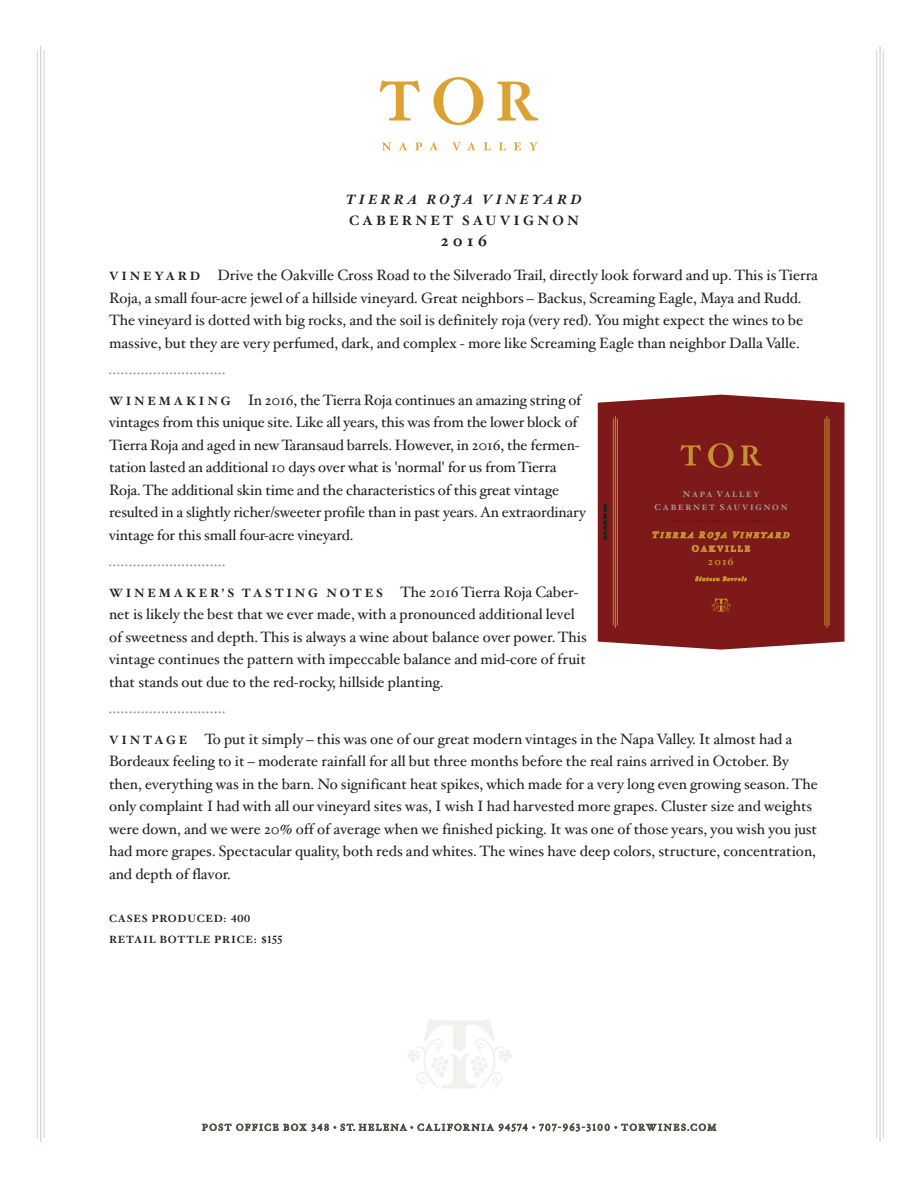
<style>
.page{position:relative;width:918px;height:1188px;background:#fff}
.page>*{position:absolute;margin:0;border:0;box-sizing:border-box;transform-origin:0 0}
.t1{font:700 16.5px "Hoefler Text";color:#231f20}
.t2{font:15px/22.5px "Hoefler Text";color:#231f20}
.t3{font:italic 700 13.5px "Hoefler Text";letter-spacing:.24em;color:#231f20}
.t4{font:700 13.5px "Hoefler Text";letter-spacing:.24em;color:#231f20}
.t5{font:700 12px "Hoefler Text";letter-spacing:.24em;color:#231f20}
.t6{font:700 10.95px "Hoefler Text";color:#c5902f}
.t7{font:700 10.5px/21px "Hoefler Text";letter-spacing:.075em;color:#231f20}
.t8{font:700 7.8px/13.6px "Hoefler Text";letter-spacing:.235em;color:#a4a6a7;text-align:center}
.t9{font:7.5px "Hoefler Text";color:#939598}
.s1{font-weight:700;font-size:12px}
.s2{font-weight:400;font-size:15px}
.s3{font-family:"Hoefler Text Bold Alt";font-weight:400}
.s4{font-size:8.55px}
</style>
<div class="page">
<svg style="left:407px;top:1019px;width:105px;height:71px"></svg>
<svg style="left:434px;top:77px;width:49px;height:48px"></svg>
<svg style="left:497px;top:82px;width:42px;height:39px"></svg>
<svg style="left:380px;top:80px;width:40px;height:41px"></svg>
<svg style="left:452px;top:142px;width:9px;height:9px"></svg>
<svg style="left:467px;top:142px;width:9px;height:8px"></svg>
<svg style="left:484px;top:142px;width:7px;height:8px"></svg>
<svg style="left:499px;top:142px;width:7px;height:8px"></svg>
<svg style="left:514px;top:142px;width:7px;height:8px"></svg>
<svg style="left:529px;top:142px;width:9px;height:8px"></svg>
<svg style="left:382px;top:142px;width:9px;height:9px"></svg>
<svg style="left:399px;top:142px;width:8px;height:8px"></svg>
<svg style="left:415px;top:142px;width:7px;height:8px"></svg>
<svg style="left:429px;top:142px;width:9px;height:8px"></svg>
<svg style="left:202px;top:1124px;width:76px;height:7px"></svg>
<svg style="left:284px;top:1124px;width:22px;height:7px"></svg>
<svg style="left:312px;top:1123px;width:297px;height:8px"></svg>
<svg style="left:615px;top:1123px;width:101px;height:8px"></svg>
<hr style="left:879px;top:46px;width:2px;height:1096px;background:#d8d0c9">
<hr style="left:883px;top:50px;width:1px;height:1088px;background:#d8d0c9">
<hr style="left:876px;top:50px;width:1px;height:1088px;background:#d8d0c9">
<hr style="left:40px;top:46px;width:1px;height:1096px;background:#d8d0c9">
<hr style="left:44px;top:50px;width:1px;height:1088px;background:#d8d0c9">
<hr style="left:37px;top:50px;width:1px;height:1088px;background:#d8d0c9">
<svg style="left:598px;top:395px;width:247px;height:255px;background:#832322"></svg>
<hr style="left:615px;top:416px;width:1px;height:212px;background:#c5902f">
<hr style="left:617px;top:419px;width:1px;height:207px;background:#c5902f">
<hr style="left:613px;top:419px;width:1px;height:207px;background:#c5902f">
<hr style="left:827px;top:416px;width:1px;height:212px;background:#c5902f">
<hr style="left:829px;top:419px;width:1px;height:207px;background:#c5902f">
<hr style="left:825px;top:419px;width:1px;height:207px;background:#c5902f">
<svg style="left:708px;top:443px;width:26px;height:25px"></svg>
<svg style="left:741px;top:446px;width:21px;height:19px"></svg>
<svg style="left:680px;top:445px;width:21px;height:20px"></svg>
<svg style="left:604px;top:503px;width:3px;height:37px"></svg>
<svg style="left:653px;top:532px;width:136px;height:20px;background:#8f361e"></svg>
<svg style="left:695px;top:575px;width:52px;height:7px"></svg>
<svg style="left:669px;top:520px;width:104px;height:2px"></svg>
<svg style="left:711px;top:598px;width:20px;height:14px"></svg>
<p class="t3" style="left:346px;top:191px;width:237px">TIERRA ROJA VINEYARD</p>
<p class="t4" style="left:349px;top:212px;width:231px">CABERNET SAUVIGNON</p>
<p class="t1" style="left:441px;top:230px;width:48px">2016</p>
<p class="t2" style="left:109px;top:264px;width:710px"><span class="s1">V I N E Y A R D</span> Drive the Oakville Cross Road to the Silverado Trail, directly look forward and up. This is Tierra Roja, a small four-acre jewel of a hillside vineyard. Great neighbors – Backus, Screaming Eagle, Maya and Rudd.<br>The vineyard is dotted with big rocks, and the soil is definitely roja (very red). You might expect the wines to be massive, but they are very perfumed, dark, and complex - more like Screaming Eagle than neighbor Dalla Valle.</p>
<p class="t9" style="left:109px;top:369px;width:117px">•••••••••••••••••••••••••••••</p>
<p class="t2" style="left:109px;top:389px;width:478px"><span class="s1">W I N E M A K I N G</span> In 2016, the Tierra Roja continues an amazing string of vintages from this unique site. Like all years, this was from the lower block of Tierra Roja and aged in new Taransaud barrels. However, in 2016, the fermen&shy;tation lasted an additional 10 days over what is 'normal' for us from Tierra Roja. The additional skin time and the characteristics of this great vintage resulted in a slightly richer/sweeter profile than in past years. An extraordinary vintage for this small four-acre vineyard.</p>
<p class="t9" style="left:109px;top:561px;width:117px">•••••••••••••••••••••••••••••</p>
<p class="t5" style="left:109px;top:585px;width:471px">WINEMAKER’S TASTING NOTES <span class="s2">The 2016 Tierra Roja Caber-</span></p>
<p class="t2" style="left:109px;top:603px;width:479px">net is likely the best that we ever made, with a pronounced additional level of sweetness and depth. This is always a wine about balance over power. This vintage continues the pattern with impeccable balance and mid-core of fruit that stands out due to the red-rocky, hillside planting.</p>
<p class="t9" style="left:109px;top:708px;width:117px">•••••••••••••••••••••••••••••</p>
<p class="t2" style="left:109px;top:728px;width:710px"><span class="s1">V I N T A G E</span> To put it simply – this was one of our great modern vintages in the Napa Valley. It almost had a Bordeaux feeling to it – moderate rainfall for all but three months before the real rains arrived in October. By then, everything was in the barn. No significant heat spikes, which made for a very long even growing season. The only complaint I had with all our vineyard sites was, I wish I had harvested more grapes. Cluster size and weights were down, and we were 20% off of average when we finished picking. It was one of those years, you wish you just had more grapes. Spectacular quality, both reds and whites. The wines have deep colors, structure, concentration, and depth of flavor.</p>
<p class="t7" style="left:109px;top:908px;width:175px">CASES PRODUCED: <span class="s3">400<br></span>RETAIL BOTTLE PRICE: $<span class="s3">155</span></p>
<p class="t8" style="left:654px;top:487px;width:135px"><span class="s4">N</span>APA <span class="s4">V</span>ALLEY<br><span class="s4">C</span>ABERNET <span class="s4">S</span>AUVIGNON</p>
<p class="t6" style="left:708px;top:555px;width:27px">2016</p>
</div>
